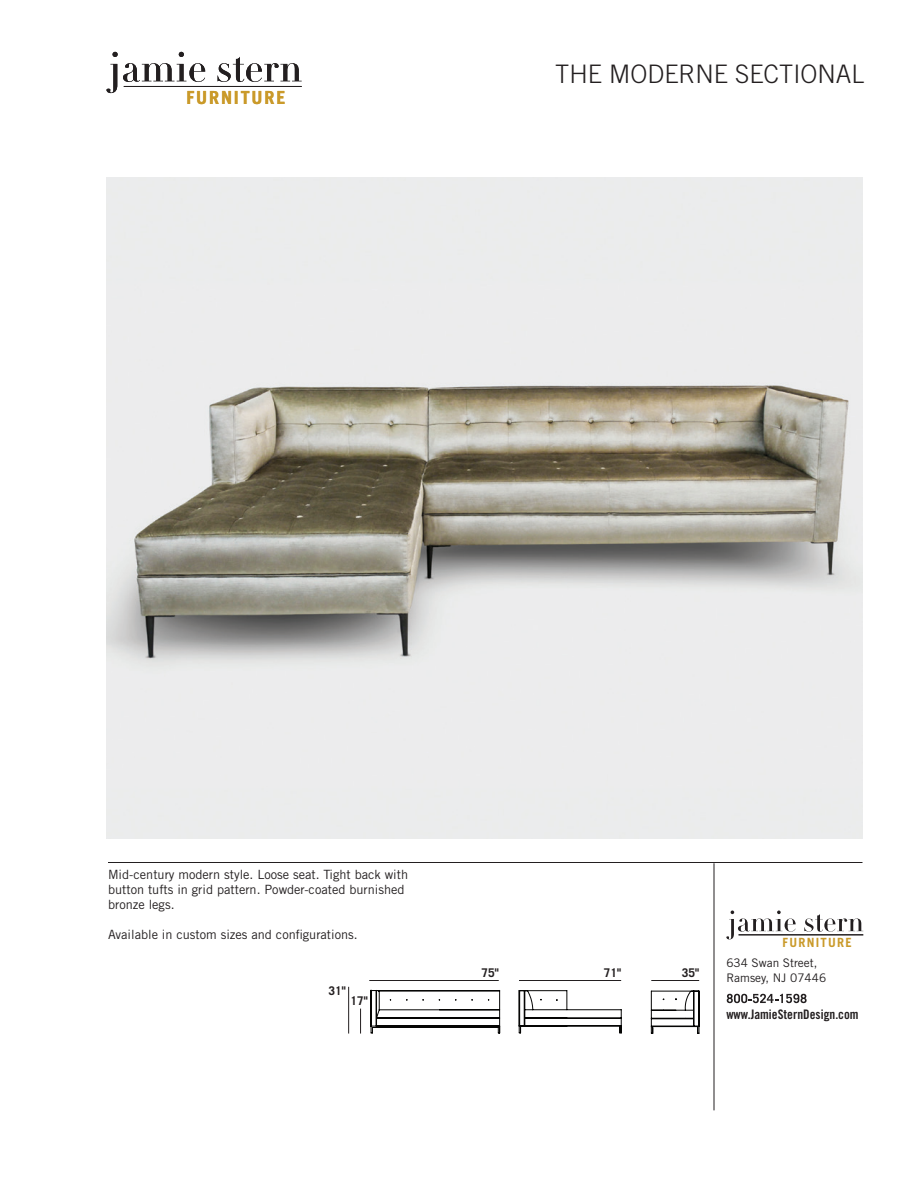
<style>
.page{position:relative;width:918px;height:1188px;background:#fff}
.page>*{position:absolute;margin:0;border:0;box-sizing:border-box;transform-origin:0 0}
.t1{font:300 25.5px "Trade Gothic";color:#231f20}
.t2{font:700 18.15px "Trade Gothic LT Std";letter-spacing:.1em;color:#ca9a2a}
.t3{font:13.2px "Trade Gothic LT Std Bd Cn 20";color:#231f20}
.Text_under_photo{font:12.75px/15px "Trade Gothic";color:#231f20}
.t4{font:700 12.75px "Trade Gothic LT Std";letter-spacing:.1em;color:#ca9a2a}
.t5{font:700 12px "Trade Gothic";color:#231f20}
.t6{font:11.85px/14.2px "Trade Gothic";color:#231f20}
</style>
<div class="page">
<hr style="left:124px;top:86px;width:178px;height:1px;background:#231f20">
<svg style="left:107px;top:52px;width:98px;height:41px"></svg>
<svg style="left:218px;top:57px;width:84px;height:25px"></svg>
<svg style="left:727px;top:994px;width:80px;height:9px"></svg>
<hr style="left:738px;top:934px;width:125px;height:2px;background:#231f20">
<svg style="left:726px;top:911px;width:70px;height:28px"></svg>
<svg style="left:804px;top:914px;width:59px;height:18px"></svg>
<hr style="left:108px;top:862px;width:754px;height:1px;background:#231f20">
<hr style="left:714px;top:863px;width:1px;height:247px;background:#231f20">
<svg style="left:360px;top:1009px;width:1px;height:25px"></svg>
<hr style="left:348px;top:987px;width:1px;height:47px;background:#231f20">
<hr style="left:369px;top:980px;width:130px;height:1px;background:#231f20">
<hr style="left:519px;top:980px;width:102px;height:1px;background:#231f20">
<hr style="left:651px;top:980px;width:48px;height:1px;background:#231f20">
<svg style="left:370px;top:989px;width:330px;height:45px"></svg>
<img style="left:106px;top:177px;width:756px;height:661px">
<h2 class="t2" style="left:186px;top:86px;width:100px">FURNITURE</h2>
<p class="t1" style="left:555px;top:58px;width:310px">THE MODERNE SECTIONAL</p>
<p class="Text_under_photo" style="left:108px;top:867px;width:302px">Mid-century modern style. Loose seat. Tight back with button tufts in grid pattern. Powder-coated burnished bronze legs.</p>
<p class="Text_under_photo" style="left:108px;top:927px;width:251px">Available in custom sizes and configurations.</p>
<p class="t5" style="left:329px;top:983px;width:19px">31"</p>
<p class="t5" style="left:350px;top:993px;width:19px">17"</p>
<p class="t5" style="left:481px;top:965px;width:19px">75"</p>
<p class="t5" style="left:604px;top:965px;width:19px">71"</p>
<p class="t5" style="left:682px;top:965px;width:19px">35"</p>
<p class="t4" style="left:782px;top:935px;width:71px">FURNITURE</p>
<p class="t6" style="left:726px;top:956px;width:101px">634 Swan Street,<br>Ramsey, NJ 07446</p>
<p class="t3" style="left:726px;top:1006px;width:134px">www.JamieSternDesign.com</p>
</div>
